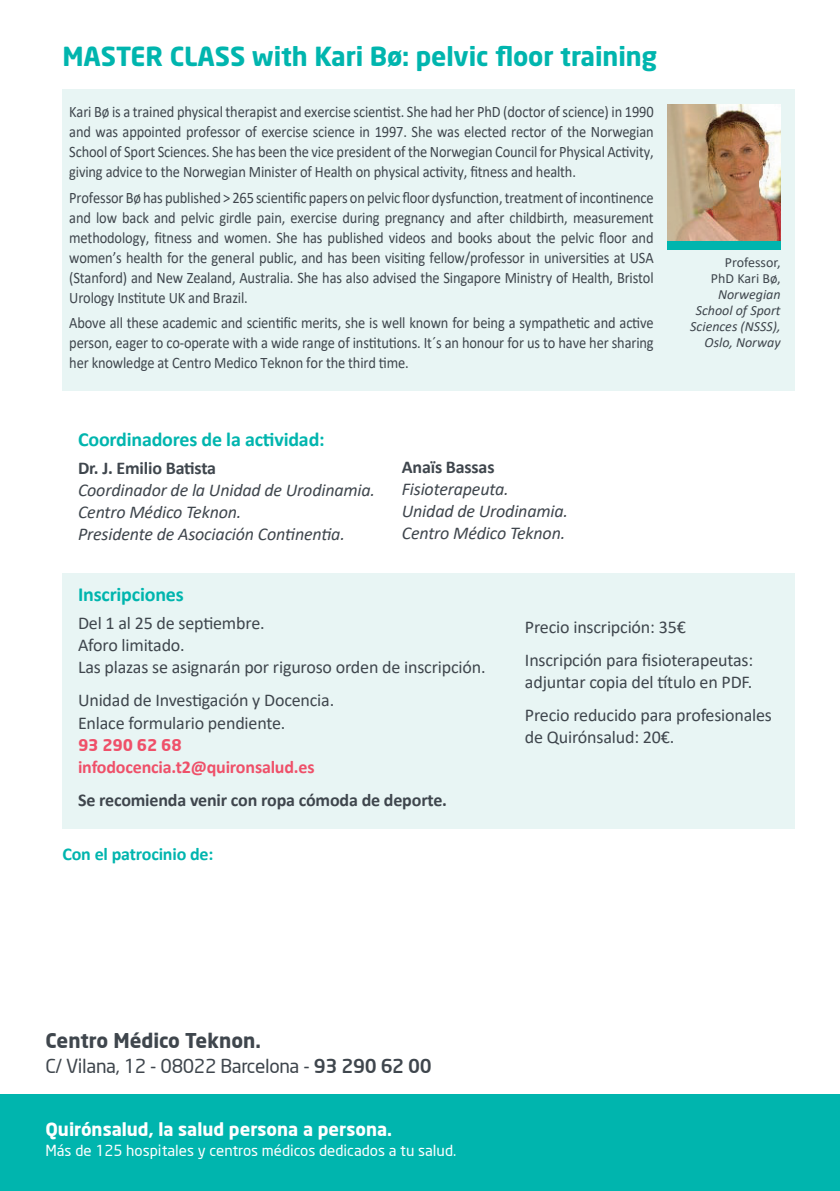
<style>
.page{position:relative;width:840px;height:1191px;background:#fff}
.page>*{position:absolute;margin:0;border:0;box-sizing:border-box;transform-origin:0 0}
.t1{font:700 26px "Neo Sans Std";letter-spacing:-.005em;color:#00b5ae}
.t2{font:700 20px "Calibri";letter-spacing:-.01em;color:#00b5ae}
.t3{font:700 20px "Neo Sans";color:#3f464d}
.t4{font:19px "Neo Sans";letter-spacing:-.02em;color:#3f464d}
.t5{font:18px/22px "Calibri";letter-spacing:-.01em;color:#3f464d}
.t6{font:italic 18px/22px "Calibri";letter-spacing:-.01em;color:#3f464d}
.t7{font:700 18px "Calibri";letter-spacing:-.01em;color:#3f464d}
.t8{font:700 18px "Neo Sans";color:#fff}
.t9{font:700 18px "Calibri";letter-spacing:-.01em;color:#ef5069}
.t10{font:700 18px "Calibri";letter-spacing:-.01em;color:#00b5ae}
.t11{font:16px/20px "Calibri";letter-spacing:-.01em;color:#3f464d;text-align:justify;scale:.9 1}
.t12{font:700 16px "Neo Sans";letter-spacing:-.01em;color:#ef5069}
.t13{font:15px "Neo Sans";color:#fff}
.t14{font:italic 14px/16px "Calibri";color:#3f464d;text-align:right}
.s1{font-family:"Neo Sans"}
.s2{font-style:normal}
.s3{font-weight:500}
</style>
<div class="page">
<div style="left:62px;top:573px;width:732px;height:255px;background:#e8f5f4"></div>
<div style="left:62px;top:89px;width:732px;height:302px;background:#e8f5f4"></div>
<div style="left:0;top:1094px;width:839px;height:97px;background:#00b5ae"></div>
<img style="left:667px;top:105px;width:113px;height:136px">
<div style="left:667px;top:241px;width:113px;height:8px;background:#00b5ae"></div>
<p class="t1" style="left:62px;top:39px;width:596px">MASTER CLASS with Kari <span class="s1">Bø</span>: pelvic floor training</p>
<p class="t11" style="left:69px;top:101px;width:650px">Kari Bø is a trained physical therapist and exercise scientist. She had her PhD (doctor of science) in 1990 and was appointed professor of exercise science in 1997. She was elected rector of the Norwegian School of Sport Sciences. She has been the vice president of the Norwegian Council for Physical Activity, giving advice to the Norwegian Minister of Health on physical activity, fitness and health.</p>
<p class="t11" style="left:69px;top:187px;width:650px">Professor Bø has published &gt; 265 scientific papers on pelvic floor dysfunction, treatment of incontinence and low back and pelvic girdle pain, exercise during pregnancy and after childbirth, measurement methodology, fitness and women. She has published videos and books about the pelvic floor and women’s health for the general public, and has been visiting fellow/professor in universities at USA (Stanford) and New Zealand, Australia. She has also advised the Singapore Ministry of Health, Bristol Urology Institute UK and Brazil.</p>
<p class="t11" style="left:69px;top:313px;width:650px">Above all these academic and scientific merits, she is well known for being a sympathetic and active person, eager to co-operate with a wide range of institutions. It´s an honour for us to have her sharing her knowledge at Centro Medico Teknon for the third time.</p>
<p class="t2" style="left:78px;top:425px;width:248px">Coordinadores de la actividad:</p>
<p class="t7" style="left:78px;top:455px;width:140px">Dr. J. Emilio Batista</p>
<p class="t6" style="left:78px;top:478px;width:298px">Coordinador de la Unidad de Urodinamia.</p>
<p class="t6" style="left:78px;top:500px;width:165px">Centro Médico Teknon.</p>
<p class="t6" style="left:78px;top:522px;width:268px">Presidente de Asociación Continentia.</p>
<p class="t7" style="left:401px;top:454px;width:94px">Anaïs Bassas</p>
<p class="t6" style="left:401px;top:477px;width:108px">Fisioterapeuta.</p>
<p class="t6" style="left:401px;top:499px;width:168px">Unidad de Urodinamia.<br>Centro Médico Teknon.</p>
<p class="t14" style="left:690px;top:254px;width:92px"><span class="s2">Professor,<br>PhD Kari Bø,<br></span>Norwegian<br>School of Sport<br>Sciences (NSSS),<br>Oslo, Norway</p>
<p class="t2" style="left:78px;top:580px;width:107px">Inscripciones</p>
<p class="t5" style="left:78px;top:611px;width:188px">Del 1 al 25 de septiembre.</p>
<p class="t5" style="left:78px;top:633px;width:409px">Aforo limitado.<br>Las plazas se asignarán por riguroso orden de inscripción.</p>
<p class="t5" style="left:78px;top:689px;width:257px">Unidad de Investigación y Docencia.</p>
<p class="t5" style="left:78px;top:711px;width:209px">Enlace formulario pendiente.</p>
<p class="t12" style="left:78px;top:734px;width:105px">93 290 62 68</p>
<p class="t9" style="left:78px;top:754px;width:238px">infodocencia.t2@quironsalud.es</p>
<p class="t7" style="left:78px;top:787px;width:370px">Se recomienda venir con ropa cómoda de deporte.</p>
<p class="t10" style="left:62px;top:841px;width:152px">Con el patrocinio de:</p>
<p class="t5" style="left:524px;top:615px;width:162px">Precio inscripción: 35€</p>
<p class="t5" style="left:524px;top:648px;width:229px">Inscripción para fisioterapeutas: adjuntar copia del título en PDF.</p>
<p class="t5" style="left:524px;top:704px;width:248px">Precio reducido para profesionales de Quirónsalud: 20€.</p>
<p class="t3" style="left:45px;top:1027px;width:217px">Centro Médico Teknon.</p>
<p class="t4" style="left:45px;top:1054px;width:388px">C/ Vilana, 12 - 08022 Barcelona - <span class="s3">93 290 62 00</span></p>
<p class="t8" style="left:45px;top:1117px;width:348px">Quirónsalud, la salud persona a persona.</p>
<p class="t13" style="left:45px;top:1141px;width:412px">Más de 125 hospitales y centros médicos dedicados a tu salud.</p>
</div>
